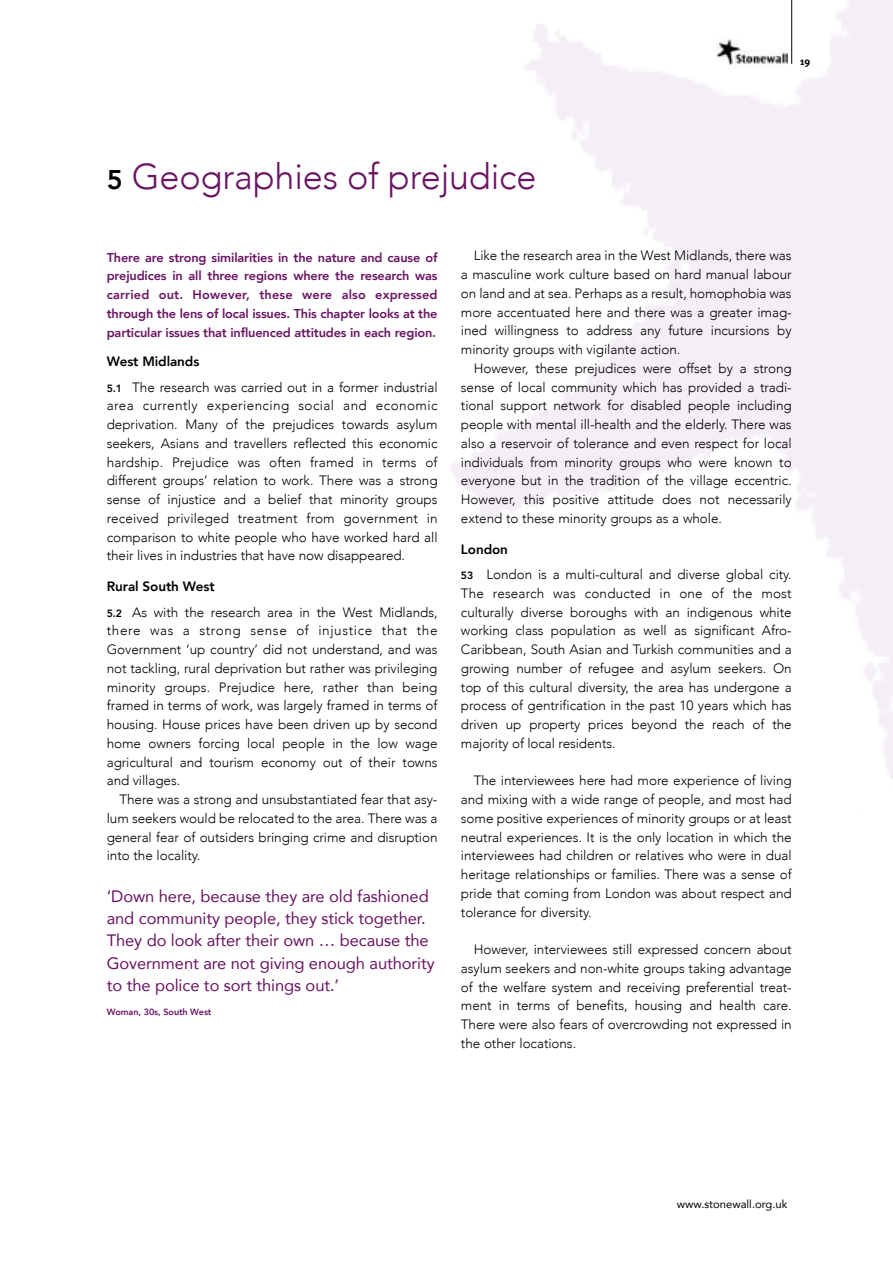
<style>
.page{position:relative;width:893px;height:1263px;background:#fff}
.page>*{position:absolute;margin:0;border:0;box-sizing:border-box;transform-origin:0 0}
.t1{font:300 36px "Avenir";letter-spacing:-.005em;color:#6a1463}
.t2{font:16.5px/22.5px "Avenir";letter-spacing:-.005em;color:#6a1463}
.t3{font:300 13.5px/18.8px "Avenir";letter-spacing:-.005em;color:#000;text-align:justify}
.t4{font:800 12.75px/18.8px "Avenir";letter-spacing:-.01em;color:#6a1463;text-align:justify}
.t5{font:11.25px "Avenir";color:#000}
.t6{font:700 10.5px "Meta Plus";color:#000}
.t7{font:800 9px "Avenir";letter-spacing:-.005em;color:#6a1463}
.s1{font-weight:800;font-size:27px;color:#000}
.s2{font-weight:800}
.s3{font-weight:800;font-size:10.5px}
</style>
<div class="page">
<img style="left:451px;top:0;width:441px;height:779px">
<img style="left:716px;top:38px;width:71px;height:29px">
<hr style="left:791px;top:0;width:1px;height:64px;background:#000">
<p class="t6" style="left:800px;top:55px;width:12px">19</p>
<h1 class="t1" style="left:107px;top:153px;width:431px"><span class="s1">5</span> Geographies of prejudice</h1>
<p class="t4" style="left:107px;top:248px;width:332px">There are strong similarities in the nature and cause of prejudices in all three regions where the research was carried out. However, these were also expressed through the lens of local issues. This chapter looks at the particular issues that influenced attitudes in each region.</p>
<p class="t3" style="left:107px;top:349px;width:332px;line-height:25.5px"><span class="s2">West Midlands<br></span><span class="s3">5.1</span> The research was carried out in a former industrial</p>
<p class="t3" style="left:107px;top:397px;width:332px">area currently experiencing social and economic deprivation. Many of the prejudices towards asylum seekers, Asians and travellers reflected this economic hardship. Prejudice was often framed in terms of different groups’ relation to work. There was a strong sense of injustice and a belief that minority groups received privileged treatment from government in comparison to white people who have worked hard all their lives in industries that have now disappeared.</p>
<p class="t3" style="left:107px;top:574px;width:332px;line-height:25.5px"><span class="s2">Rural South West<br></span><span class="s3">5.2</span> As with the research area in the West Midlands,</p>
<p class="t3" style="left:107px;top:622px;width:332px">there was a strong sense of injustice that the Government ‘up country’ did not understand, and was not tackling, rural deprivation but rather was privileging minority groups. Prejudice here, rather than being framed in terms of work, was largely framed in terms of housing. House prices have been driven up by second home owners forcing local people in the low wage agricultural and tourism economy out of their towns and villages.</p>
<p class="t3" style="left:107px;top:790px;width:332px;text-indent:13px">There was a strong and unsubstantiated fear that asy&shy;lum seekers would be relocated to the area. There was a general fear of outsiders bringing crime and disruption into the locality.</p>
<p class="t2" style="left:107px;top:885px;width:329px">‘Down here, because they are old fashioned and community people, they stick together.<br>They do look after their own … because the Government are not giving enough authority to the police to sort things out.’</p>
<p class="t7" style="left:107px;top:1006px;width:106px">Woman, 30s, South West</p>
<p class="t3" style="left:461px;top:247px;width:332px;text-indent:13px">Like the research area in the West Midlands, there was a masculine work culture based on hard manual labour on land and at sea. Perhaps as a result, homophobia was more accentuated here and there was a greater imag&shy;ined willingness to address any future incursions by minority groups with vigilante action.</p>
<p class="t3" style="left:461px;top:359px;width:332px;text-indent:13px">However, these prejudices were offset by a strong sense of local community which has provided a tradi&shy;tional support network for disabled people including people with mental ill-health and the elderly. There was also a reservoir of tolerance and even respect for local individuals from minority groups who were known to everyone but in the tradition of the village eccentric.<br>However, this positive attitude does not necessarily extend to these minority groups as a whole.</p>
<p class="t3" style="left:461px;top:536px;width:332px;line-height:25.5px"><span class="s2">London<br></span><span class="s3">53</span> London is a multi-cultural and diverse global city.</p>
<p class="t3" style="left:461px;top:584px;width:332px">The research was conducted in one of the most culturally diverse boroughs with an indigenous white working class population as well as significant Afro-Caribbean, South Asian and Turkish communities and a growing number of refugee and asylum seekers. On top of this cultural diversity, the area has undergone a process of gentrification in the past 10 years which has driven up property prices beyond the reach of the majority of local residents.</p>
<p class="t3" style="left:461px;top:772px;width:332px;text-indent:13px">The interviewees here had more experience of living and mixing with a wide range of people, and most had some positive experiences of minority groups or at least neutral experiences. It is the only location in which the interviewees had children or relatives who were in dual heritage relationships or families. There was a sense of pride that coming from London was about respect and tolerance for diversity.</p>
<p class="t3" style="left:461px;top:940px;width:332px;text-indent:13px">However, interviewees still expressed concern about asylum seekers and non-white groups taking advantage of the welfare system and receiving preferential treat&shy;ment in terms of benefits, housing and health care.<br>There were also fears of overcrowding not expressed in the other locations.</p>
<p class="t5" style="left:677px;top:1196px;width:112px">www.stonewall.org.uk</p>
</div>
